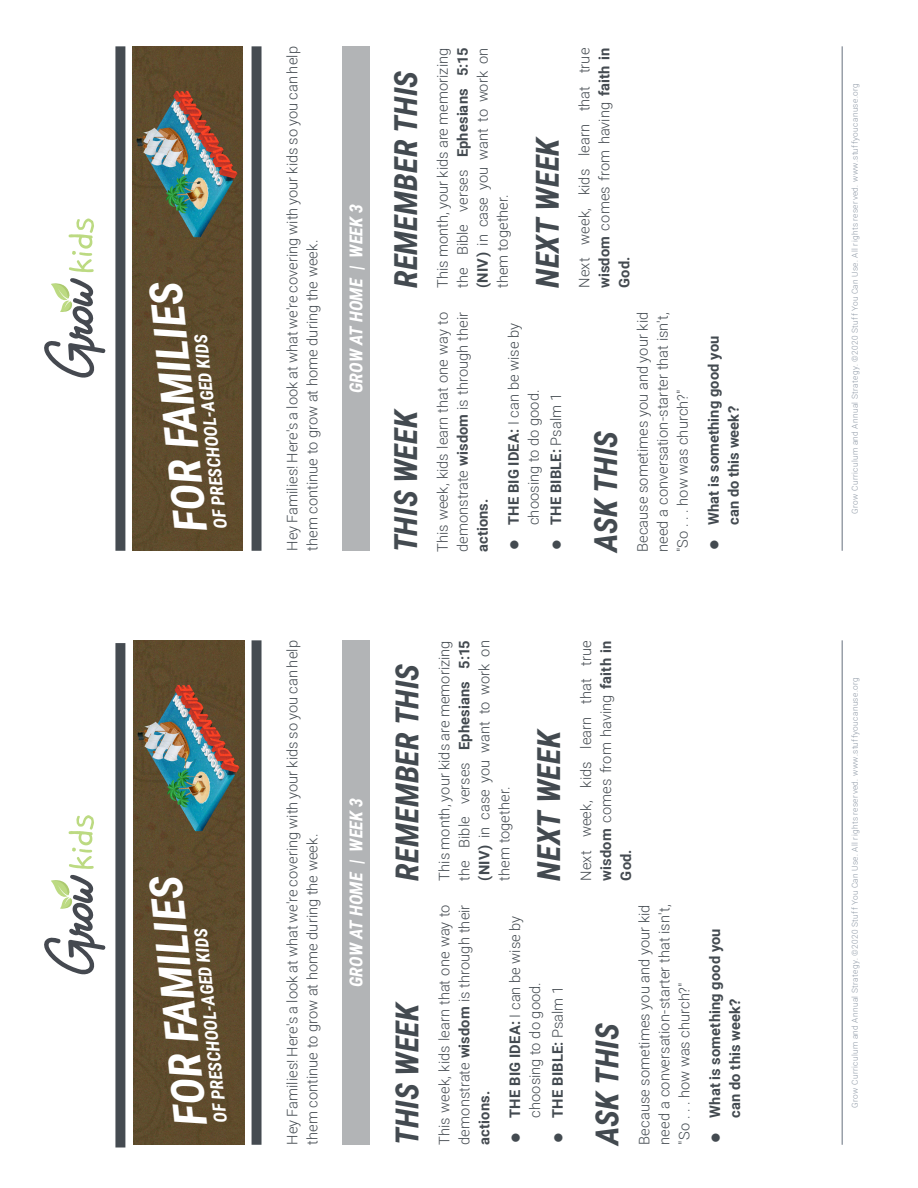
<style>
.page{position:relative;width:918px;height:1188px;background:#fff}
.page>*{position:absolute;margin:0;border:0;box-sizing:border-box;transform-origin:0 0}
.t1{font:italic 700 45.45px "Roboto Condensed";color:#fff}
.t2{font:italic 700 32.1px "Roboto Condensed";color:#434a50}
.t3{font:italic 700 18px "Roboto Condensed";color:#fff}
.t4{font:300 14.7px/20px "Roboto";color:#434a50}
.t5{font:300 14.7px/20px "Roboto";color:#454b51;text-align:justify}
.t6{font:700 14.7px/20px "Roboto";letter-spacing:.01em;color:#434a50}
.t7{font:300 8.25px "Roboto";letter-spacing:.045em;color:#8f99a6}
.s1{font-weight:700}
.s2{font-weight:300}
</style>
<div class="page">
<div style="left:115px;top:643px;width:10px;height:505px;background:#454b51"></div>
<svg style="left:44px;top:815px;width:62px;height:160px"></svg>
<div style="left:115px;top:46px;width:10px;height:505px;background:#454b51"></div>
<svg style="left:44px;top:218px;width:62px;height:160px"></svg>
<img style="left:132px;top:46px;width:111px;height:505px">
<img style="left:134px;top:640px;width:110px;height:505px">
<hr style="left:842px;top:640px;width:1px;height:505px;background:#8d949e">
<div style="left:252px;top:640px;width:10px;height:505px;background:#454b51"></div>
<div style="left:343px;top:640px;width:27px;height:505px;background:#b2b4b6"></div>
<hr style="left:842px;top:46px;width:1px;height:505px;background:#8d949e">
<div style="left:252px;top:46px;width:10px;height:505px;background:#454b51"></div>
<div style="left:343px;top:46px;width:27px;height:505px;background:#b2b4b6"></div>
<h1 class="t1" style="left:160px;top:535px;width:253px;rotate:-96deg">FOR FAMILIES</h1>
<p class="t3" style="left:208px;top:530px;width:196px;rotate:-96deg">OF PRESCHOOL-AGED KIDS</p>
<h1 class="t1" style="left:160px;top:1129px;width:253px;rotate:-96deg">FOR FAMILIES</h1>
<p class="t3" style="left:208px;top:1124px;width:196px;rotate:-96deg">OF PRESCHOOL-AGED KIDS</p>
<p class="t4" style="left:282px;top:551px;width:506px;rotate:-90deg">Hey Families! Here's a look at what we're covering with your kids so you can help them continue to grow at home during the week.</p>
<p class="t3" style="left:344px;top:393px;width:191px;rotate:-90deg">GROW AT HOME | WEEK 3</p>
<h2 class="t2" style="left:383px;top:288px;width:218px;rotate:-90deg">REMEMBER THIS</h2>
<h2 class="t2" style="left:383px;top:552px;width:145px;rotate:-90deg">THIS WEEK</h2>
<p class="t4" style="left:432px;top:288px;width:242px;text-align:justify;rotate:-90deg">This month, your kids are memorizing the Bible verses <span class="s1">Ephesians 5:15 (NIV)</span> in case you want to work on them together.</p>
<h2 class="t2" style="left:525px;top:288px;width:153px;rotate:-90deg">NEXT WEEK</h2>
<p class="t5" style="left:432px;top:552px;width:242px;rotate:-90deg">This week, kids learn that one way to demonstrate <span class="s1">wisdom</span> is through their <span class="s1">actions.</span></p>
<p class="t4" style="left:503px;top:525px;width:204px;rotate:-90deg"><span class="s1">THE BIG IDEA:</span> I can be wise by choosing to do good.</p>
<p class="t6" style="left:546px;top:525px;width:133px;rotate:-90deg">THE BIBLE: <span class="s2">Psalm 1</span></p>
<p class="t5" style="left:574px;top:288px;width:242px;rotate:-90deg">Next week, kids learn that true <span class="s1">wisdom</span> comes from having <span class="s1">faith in God.</span></p>
<h2 class="t2" style="left:583px;top:552px;width:123px;rotate:-90deg">ASK THIS</h2>
<p class="t4" style="left:632px;top:552px;width:242px;text-align:justify;rotate:-90deg">Because sometimes you and your kid need a conversation-starter that isn't, "So . . . how was church?"</p>
<p class="t6" style="left:703px;top:525px;width:191px;rotate:-90deg">What is something good you can do this week?</p>
<p class="t4" style="left:282px;top:1145px;width:506px;rotate:-90deg">Hey Families! Here's a look at what we're covering with your kids so you can help them continue to grow at home during the week.</p>
<p class="t3" style="left:344px;top:987px;width:191px;rotate:-90deg">GROW AT HOME | WEEK 3</p>
<h2 class="t2" style="left:385px;top:881px;width:218px;rotate:-90deg">REMEMBER THIS</h2>
<h2 class="t2" style="left:385px;top:1145px;width:145px;rotate:-90deg">THIS WEEK</h2>
<p class="t4" style="left:434px;top:881px;width:242px;text-align:justify;rotate:-90deg">This month, your kids are memorizing the Bible verses <span class="s1">Ephesians 5:15 (NIV)</span> in case you want to work on them together.</p>
<h2 class="t2" style="left:526px;top:881px;width:153px;rotate:-90deg">NEXT WEEK</h2>
<p class="t5" style="left:434px;top:1145px;width:242px;rotate:-90deg">This week, kids learn that one way to demonstrate <span class="s1">wisdom</span> is through their <span class="s1">actions.</span></p>
<p class="t4" style="left:505px;top:1118px;width:204px;rotate:-90deg"><span class="s1">THE BIG IDEA:</span> I can be wise by choosing to do good.</p>
<p class="t6" style="left:547px;top:1118px;width:133px;rotate:-90deg">THE BIBLE: <span class="s2">Psalm 1</span></p>
<p class="t5" style="left:575px;top:881px;width:242px;rotate:-90deg">Next week, kids learn that true <span class="s1">wisdom</span> comes from having <span class="s1">faith in God.</span></p>
<h2 class="t2" style="left:585px;top:1145px;width:123px;rotate:-90deg">ASK THIS</h2>
<p class="t4" style="left:634px;top:1145px;width:242px;text-align:justify;rotate:-90deg">Because sometimes you and your kid need a conversation-starter that isn't, "So . . . how was church?"</p>
<p class="t6" style="left:705px;top:1118px;width:191px;rotate:-90deg">What is something good you can do this week?</p>
<p class="t7" style="left:849px;top:514px;width:432px;rotate:-90deg">Grow Curriculum and Annual Strategy. ©2020 Stuff You Can Use. All rights reserved. www.stuffyoucanuse.org</p>
<p class="t7" style="left:849px;top:1108px;width:432px;rotate:-90deg">Grow Curriculum and Annual Strategy. ©2020 Stuff You Can Use. All rights reserved. www.stuffyoucanuse.org</p>
</div>
